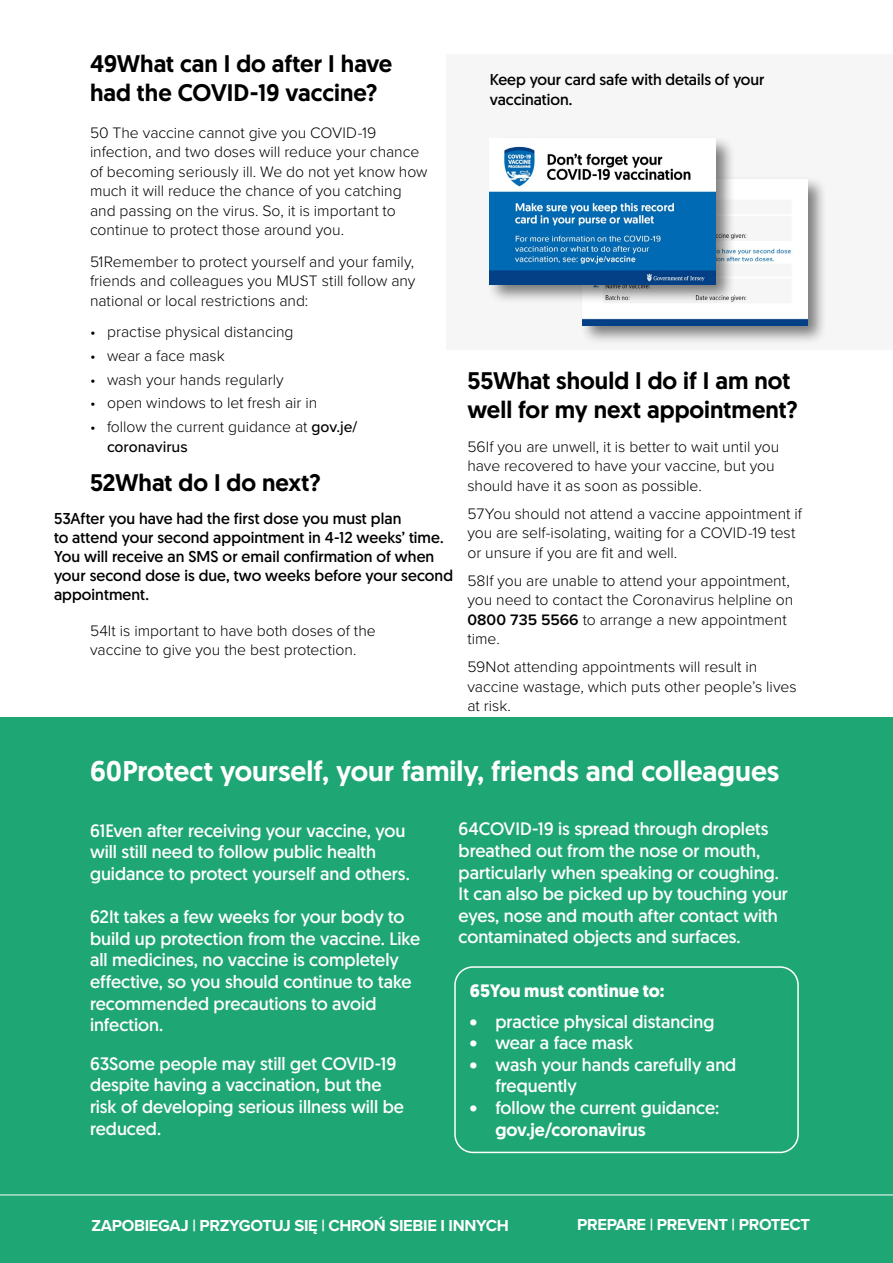
<style>
.page{position:relative;width:893px;height:1263px;background:#fff}
.page>*{position:absolute;margin:0;border:0;box-sizing:border-box;transform-origin:0 0}
.t1{font:500 28.5px "Geomanist";color:#fff}
.t2{font:500 24px/28.8px "Geomanist";color:#000}
.t3{font:18px/21.6px "Geomanist";color:#fff}
.t4{font:700 18px "Geomanist";color:#fff}
.t5{font:500 18px "Geomanist";color:#fff}
.t6{font:700 16.5px "Proxima Nova";letter-spacing:-.02em;color:#fff}
.t7{font:300 15.75px/19.5px "Proxima Nova";color:#000}
.t8{font:15.75px/18.9px "Geomanist";letter-spacing:.005em;color:#000}
.s1{font-weight:500}
.s2{font-weight:600}
</style>
<div class="page">
<div style="left:0;top:717px;width:893px;height:546px;background:#1fa675"></div>
<div style="left:454px;top:966px;width:345px;height:187px;border:2px solid #fff;border-radius:18px"></div>
<hr style="left:0;top:1195px;width:893px;height:1px;background:#fff">
<div style="left:446px;top:54px;width:447px;height:295px;background:#f6f6f6"></div>
<div style="left:579px;top:176px;width:249px;height:169px;background:#000;opacity:.5"></div>
<img style="left:583px;top:179px;width:225px;height:146px">
<div style="left:486px;top:136px;width:249px;height:169px;background:#000;opacity:.5"></div>
<img style="left:490px;top:139px;width:225px;height:145px">
<h2 class="t2" style="left:90px;top:49px;width:304px">49What can I do after I have had the COVID-19 vaccine?</h2>
<p class="t7" style="left:90px;top:122px;width:339px">50 The vaccine cannot give you COVID-19 infection, and two doses will reduce your chance of becoming seriously ill. We do not yet know how much it will reduce the chance of you catching and passing on the virus. So, it is important to continue to protect those around you.</p>
<p class="t7" style="left:90px;top:251px;width:327px;text-align:justify">51Remember to protect yourself and your family, friends and colleagues you MUST still follow any national or local restrictions and:</p>
<p class="t7" style="left:90px;top:321px;width:205px">• practise physical distancing</p>
<p class="t7" style="left:90px;top:345px;width:136px">• wear a face mask</p>
<p class="t7" style="left:90px;top:369px;width:195px">• wash your hands regularly</p>
<p class="t7" style="left:90px;top:392px;width:229px">• open windows to let fresh air in</p>
<p class="t7" style="left:107px;top:416px;width:252px;text-indent:-17px">• follow the current guidance at <span class="s1">gov.je/ coronavirus</span></p>
<h2 class="t2" style="left:90px;top:468px;width:232px">52What do I do next?</h2>
<p class="t8" style="left:54px;top:509px;width:401px">53After you have had the first dose you must plan<br>to attend your second appointment in 4-12 weeks’ time.<br>You will receive an SMS or email confirmation of when your second dose is due, two weeks before your second appointment.</p>
<p class="t7" style="left:90px;top:620px;width:287px">54It is important to have both doses of the vaccine to give you the best protection.</p>
<p class="t8" style="left:490px;top:70px;width:276px;line-height:19.5px">Keep your card safe with details of your vaccination.</p>
<h2 class="t2" style="left:467px;top:366px;width:332px">55What should I do if I am not well for my next appointment?</h2>
<p class="t7" style="left:467px;top:436px;width:313px">56If you are unwell, it is better to wait until you have recovered to have your vaccine, but you should have it as soon as possible.</p>
<p class="t7" style="left:467px;top:503px;width:336px">57You should not attend a vaccine appointment if you are self-isolating, waiting for a COVID-19 test or unsure if you are fit and well.</p>
<p class="t7" style="left:467px;top:570px;width:327px">58If you are unable to attend your appointment, you need to contact the Coronavirus helpline on <span class="s2">0800 735 5566</span> to arrange a new appointment time.</p>
<p class="t7" style="left:467px;top:656px;width:331px">59Not attending appointments will result in vaccine wastage, which puts other people’s lives at risk.</p>
<h1 class="t1" style="left:90px;top:752px;width:691px">60Protect yourself, your family, friends and colleagues</h1>
<p class="t3" style="left:90px;top:819px;width:321px">61Even after receiving your vaccine, you will still need to follow public health guidance to protect yourself and others.</p>
<p class="t3" style="left:90px;top:906px;width:332px">62It takes a few weeks for your body to build up protection from the vaccine. Like all medicines, no vaccine is completely effective, so you should continue to take recommended precautions to avoid infection.</p>
<p class="t3" style="left:90px;top:1052px;width:315px">63Some people may still get COVID-19 despite having a vaccination, but the risk of developing serious illness will be reduced.</p>
<p class="t3" style="left:459px;top:818px;width:331px">64COVID-19 is spread through droplets breathed out from the nose or mouth, particularly when speaking or coughing.<br>It can also be picked up by touching your eyes, nose and mouth after contact with contaminated objects and surfaces.</p>
<p class="t4" style="left:470px;top:979px;width:196px">65You must continue to:</p>
<p class="t3" style="left:470px;top:1010px;width:246px">• practice physical distancing</p>
<p class="t3" style="left:470px;top:1032px;width:165px">• wear a face mask</p>
<p class="t3" style="left:495px;top:1053px;width:243px;text-indent:-26px">• wash your hands carefully and frequently</p>
<p class="t3" style="left:470px;top:1096px;width:251px">• follow the current guidance:</p>
<p class="t5" style="left:495px;top:1117px;width:152px">gov.je/coronavirus</p>
<p class="t6" style="left:91px;top:1213px;width:419px">ZAPOBIEGAJ | PRZYGOTUJ SIĘ | CHROŃ SIEBIE I INNYCH</p>
<p class="t6" style="left:577px;top:1212px;width:234px">PREPARE | PREVENT | PROTECT</p>
</div>
